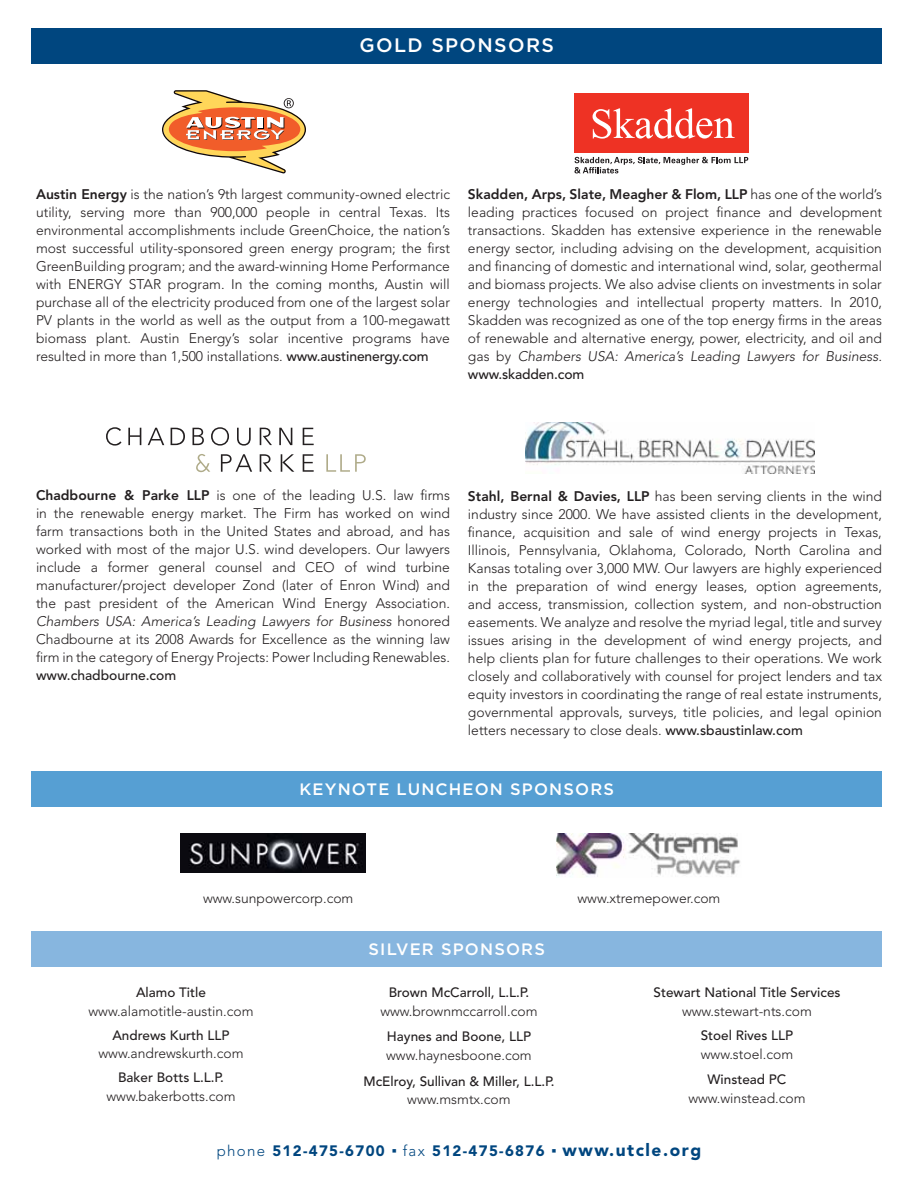
<style>
.page{position:relative;width:918px;height:1188px;background:#fff}
.page>*{position:absolute;margin:0;border:0;box-sizing:border-box;transform-origin:0 0}
.t1{font:500 19.5px "Gotham";letter-spacing:.07em;color:#fff}
.t2{font:500 16.5px "Gotham";letter-spacing:.07em;color:#fff}
.t3{font:900 15px "Avenir LT Std";letter-spacing:.09em;color:#00467f}
.t4{font:300 13.8px/18px "Avenir LT Std";color:#231f20;text-align:justify}
.t5{font:500 13.8px "Avenir LT Std";color:#231f20}
.t6{font:500 13.5px "Avenir LT Std";color:#231f20}
.s1{font-weight:800}
.s2{font-weight:500}
.s3{font-style:italic}
.s4{font-weight:300}
.s5{font-size:17.25px}
</style>
<div class="page">
<div style="left:32px;top:771px;width:850px;height:36px;background:#569fd3"></div>
<div style="left:32px;top:28px;width:850px;height:36px;background:#00467f"></div>
<div style="left:32px;top:931px;width:850px;height:36px;background:#87b6df"></div>
<img style="left:525px;top:422px;width:290px;height:52px">
<div style="left:574px;top:93px;width:175px;height:60px;background:#ee3224"></div>
<svg style="left:574px;top:157px;width:174px;height:16px"></svg>
<svg style="left:593px;top:108px;width:142px;height:31px"></svg>
<svg style="left:106px;top:427px;width:260px;height:45px"></svg>
<svg style="left:162px;top:90px;width:144px;height:83px"></svg>
<img style="left:556px;top:834px;width:184px;height:43px">
<img style="left:180px;top:834px;width:186px;height:39px">
<h1 class="t1" style="left:359px;top:38px;width:196px">GOLD SPONSORS</h1>
<p class="t4" style="left:36px;top:187px;width:416px"><span class="s1">Austin Energy</span> is the nation’s 9th largest community-owned electric utility, serving more than 900,000 people in central Texas. Its environmental accomplishments include GreenChoice, the nation’s most successful utility-sponsored green energy program; the first GreenBuilding program; and the award-winning Home Performance with ENERGY STAR program. In the coming months, Austin will purchase all of the electricity produced from one of the largest solar PV plants in the world as well as the output from a 100-megawatt biomass plant. Austin Energy’s solar incentive programs have resulted in more than 1,500 installations. <span class="s2">www.austinenergy.com</span></p>
<p class="t4" style="left:468px;top:186px;width:416px"><span class="s1">Skadden, Arps, Slate, Meagher &amp; Flom, LLP</span> has one of the world’s leading practices focused on project finance and development transactions. Skadden has extensive experience in the renewable energy sector, including advising on the development, acquisition and financing of domestic and international wind, solar, geothermal and biomass projects. We also advise clients on investments in solar energy technologies and intellectual property matters. In 2010, Skadden was recognized as one of the top energy firms in the areas of renewable and alternative energy, power, electricity, and oil and gas by <span class="s3">Chambers USA: America’s Leading Lawyers for Business. </span><span class="s2">www.skadden.com</span></p>
<p class="t4" style="left:36px;top:487px;width:416px"><span class="s1">Chadbourne &amp; Parke LLP</span> is one of the leading U.S. law firms in the renewable energy market. The Firm has worked on wind farm transactions both in the United States and abroad, and has worked with most of the major U.S. wind developers. Our lawyers include a former general counsel and CEO of wind turbine manufacturer/project developer Zond (later of Enron Wind) and the past president of the American Wind Energy Association.<br><span class="s3">Chambers USA: America’s Leading Lawyers for Business</span> honored Chadbourne at its 2008 Awards for Excellence as the winning law firm in the category of Energy Projects: Power Including Renewables.</p>
<p class="t5" style="left:36px;top:669px;width:142px">www.chadbourne.com</p>
<p class="t4" style="left:468px;top:489px;width:416px"><span class="s1">Stahl, Bernal &amp; Davies, LLP</span> has been serving clients in the wind industry since 2000. We have assisted clients in the development, finance, acquisition and sale of wind energy projects in Texas, Illinois, Pennsylvania, Oklahoma, Colorado, North Carolina and Kansas totaling over 3,000 MW. Our lawyers are highly experienced in the preparation of wind energy leases, option agreements, and access, transmission, collection system, and non-obstruction easements. We analyze and resolve the myriad legal, title and survey issues arising in the development of wind energy projects, and help clients plan for future challenges to their operations. We work closely and collaboratively with counsel for project lenders and tax equity investors in coordinating the range of real estate instruments, governmental approvals, surveys, title policies, and legal opinion letters necessary to close deals. <span class="s2">www.sbaustinlaw.com</span></p>
<p class="t2" style="left:299px;top:783px;width:316px">KEYNOTE LUNCHEON SPONSORS</p>
<p class="t4" style="left:203px;top:890px;width:152px">www.sunpowercorp.com</p>
<p class="t4" style="left:577px;top:890px;width:144px">www.xtremepower.com</p>
<p class="t6" style="left:136px;top:986px;width:71px">Alamo Title</p>
<p class="t4" style="left:88px;top:1003px;width:167px">www.alamotitle-austin.com</p>
<p class="t6" style="left:112px;top:1029px;width:119px">Andrews Kurth LLP</p>
<p class="t4" style="left:99px;top:1046px;width:146px">www.andrewskurth.com</p>
<p class="t6" style="left:118px;top:1072px;width:107px">Baker Botts L.L.P.</p>
<p class="t4" style="left:106px;top:1088px;width:131px">www.bakerbotts.com</p>
<p class="t2" style="left:369px;top:943px;width:178px">SILVER SPONSORS</p>
<p class="t6" style="left:389px;top:987px;width:142px">Brown McCarroll, L.L.P.</p>
<p class="t4" style="left:380px;top:1003px;width:159px">www.brownmccarroll.com</p>
<p class="t6" style="left:387px;top:1031px;width:146px">Haynes and Boone, LLP</p>
<p class="t4" style="left:386px;top:1047px;width:147px">www.haynesboone.com</p>
<p class="t6" style="left:363px;top:1075px;width:193px">McElroy, Sullivan &amp; Miller, L.L.P.</p>
<p class="t4" style="left:407px;top:1092px;width:105px">www.msmtx.com</p>
<p class="t6" style="left:654px;top:987px;width:189px">Stewart National Title Services</p>
<p class="t4" style="left:682px;top:1003px;width:131px">www.stewart-nts.com</p>
<p class="t6" style="left:701px;top:1029px;width:94px">Stoel Rives LLP</p>
<p class="t4" style="left:701px;top:1046px;width:94px">www.stoel.com</p>
<p class="t6" style="left:708px;top:1074px;width:80px">Winstead PC</p>
<p class="t4" style="left:688px;top:1090px;width:119px">www.winstead.com</p>
<p class="t3" style="left:217px;top:1142px;width:486px"><span class="s4">phone</span> 512-475-6700 <span class="s4">fax</span> 512-475-6876 <span class="s5">www.utcle.org</span></p>
</div>
